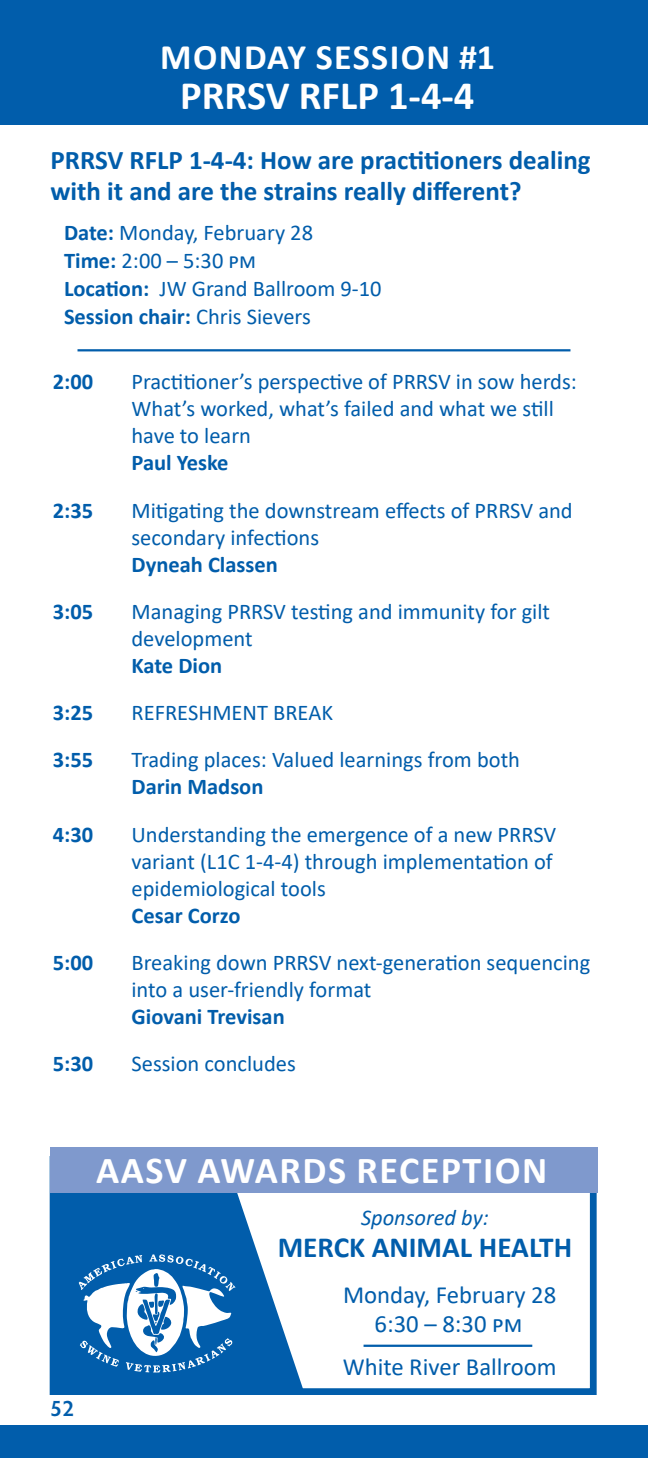
<style>
.page{position:relative;width:648px;height:1458px;background:#fff}
.page>*{position:absolute;margin:0;border:0;box-sizing:border-box;transform-origin:0 0}
.Left_Heading{font:700 40.5px "Calibri";color:#fff}
.t1{font:700 38.25px "Calibri";letter-spacing:.04em;color:#fff}
.Left_Heading-2{font:700 36px "Calibri";letter-spacing:.04em;color:#fff}
.t2{font:700 29.25px "Calibri";color:#015dab}
.Heading_1{font:700 27px/31.5px "Calibri";color:#015dab}
.Schedule_2{font:24.75px "Calibri";color:#015dab}
.Schedule_2-2{font:22.5px/27px "Calibri";color:#015dab}
.Schedule_2-3{font:700 22.5px "Calibri";color:#015dab}
.Date-Time{font:22.5px "Calibri";color:#015dab}
.Date-Time-2{font:700 22.5px "Calibri";color:#015dab}
.t3{font:italic 22.5px "Calibri";color:#015dab}
.t4{font:600 22.5px "Hypatia Sans Pro";color:#015dab}
.s1{font-weight:700}
.s2{font-weight:400}
</style>
<div class="page">
<div style="left:0;top:1425px;width:648px;height:33px;background:#015dab"></div>
<div style="left:0;top:0;width:648px;height:125px;background:#015dab"></div>
<hr style="left:78px;top:349px;width:492px;height:2px;background:#015dab">
<svg style="left:58px;top:1193px;width:245px;height:194px;fill:#015dab"></svg>
<div style="left:50px;top:1156px;width:547px;height:239px;border:7px solid #015dab"></div>
<div style="left:50px;top:1147px;width:547px;height:46px;background:#7f99cd"></div>
<svg style="left:79px;top:1254px;width:156px;height:118px"></svg>
<hr style="left:364px;top:1345px;width:168px;height:2px;background:#015dab">
<p class="Left_Heading-2" style="left:160px;top:31px;width:336px">MONDAY SESSION #1</p>
<p class="Left_Heading" style="left:180px;top:67px;width:296px">PRRSV RFLP 1-4-4</p>
<p class="Heading_1" style="left:51px;top:144px;width:542px">PRRSV RFLP 1-4-4: How are practitioners dealing with it and are the strains really different?</p>
<p class="Date-Time" style="left:64px;top:217px;width:251px"><span class="s1">Date:</span> Monday, February 28</p>
<p class="Date-Time" style="left:64px;top:245px;width:194px"><span class="s1">Time:</span> 2:00 – 5:30 pm</p>
<p class="Date-Time" style="left:64px;top:273px;width:319px"><span class="s1">Location:</span> JW Grand Ballroom 9-10</p>
<p class="Date-Time-2" style="left:64px;top:301px;width:248px">Session chair: <span class="s2">Chris Sievers</span></p>
<p class="Schedule_2-3" style="left:53px;top:366px;width:42px">2:00</p>
<p class="Schedule_2-2" style="left:132px;top:368px;width:447px">Practitioner’s perspective of PRRSV in sow herds:<br>What’s worked, what’s failed and what we still have to learn</p>
<p class="Schedule_2-3" style="left:132px;top:447px;width:99px">Paul Yeske</p>
<p class="Schedule_2-3" style="left:53px;top:494px;width:42px">2:35</p>
<p class="Schedule_2-2" style="left:132px;top:496px;width:443px">Mitigating the downstream effects of PRRSV and secondary infections</p>
<p class="Schedule_2-3" style="left:132px;top:548px;width:148px">Dyneah Classen</p>
<p class="Schedule_2-3" style="left:53px;top:595px;width:42px">3:05</p>
<p class="Schedule_2-2" style="left:132px;top:597px;width:420px">Managing PRRSV testing and immunity for gilt development</p>
<p class="Schedule_2-3" style="left:132px;top:649px;width:92px">Kate Dion</p>
<p class="Schedule_2-3" style="left:53px;top:697px;width:42px">3:25</p>
<p class="Schedule_2-2" style="left:132px;top:698px;width:203px">REFRESHMENT BREAK</p>
<p class="Schedule_2-3" style="left:53px;top:744px;width:42px">3:55</p>
<p class="Schedule_2-2" style="left:132px;top:746px;width:390px">Trading places: Valued learnings from both</p>
<p class="Schedule_2-3" style="left:132px;top:771px;width:134px">Darin Madson</p>
<p class="Schedule_2-3" style="left:53px;top:818px;width:42px">4:30</p>
<p class="Schedule_2-2" style="left:132px;top:820px;width:426px">Understanding the emergence of a new PRRSV variant (L1C 1-4-4) through implementation of epidemiological tools</p>
<p class="Schedule_2-3" style="left:132px;top:899px;width:111px">Cesar Corzo</p>
<p class="Schedule_2-3" style="left:53px;top:946px;width:42px">5:00</p>
<p class="Schedule_2-2" style="left:132px;top:948px;width:460px">Breaking down PRRSV next-generation sequencing into a user-friendly format</p>
<p class="Schedule_2-3" style="left:132px;top:1000px;width:155px">Giovani Trevisan</p>
<p class="Schedule_2-3" style="left:53px;top:1048px;width:42px">5:30</p>
<p class="Schedule_2-2" style="left:132px;top:1049px;width:166px">Session concludes</p>
<p class="t1" style="left:96px;top:1143px;width:453px">AASV AWARDS RECEPTION</p>
<p class="t3" style="left:361px;top:1202px;width:129px">Sponsored by:</p>
<p class="t2" style="left:278px;top:1226px;width:296px">MERCK ANIMAL HEALTH</p>
<p class="t4" style="left:50px;top:1393px;width:26px">52</p>
<p class="Schedule_2" style="left:343px;top:1278px;width:215px">Monday, February 28</p>
<p class="Schedule_2" style="left:375px;top:1307px;width:149px">6:30 – 8:30 pm</p>
<p class="Schedule_2" style="left:343px;top:1350px;width:216px">White River Ballroom</p>
</div>
